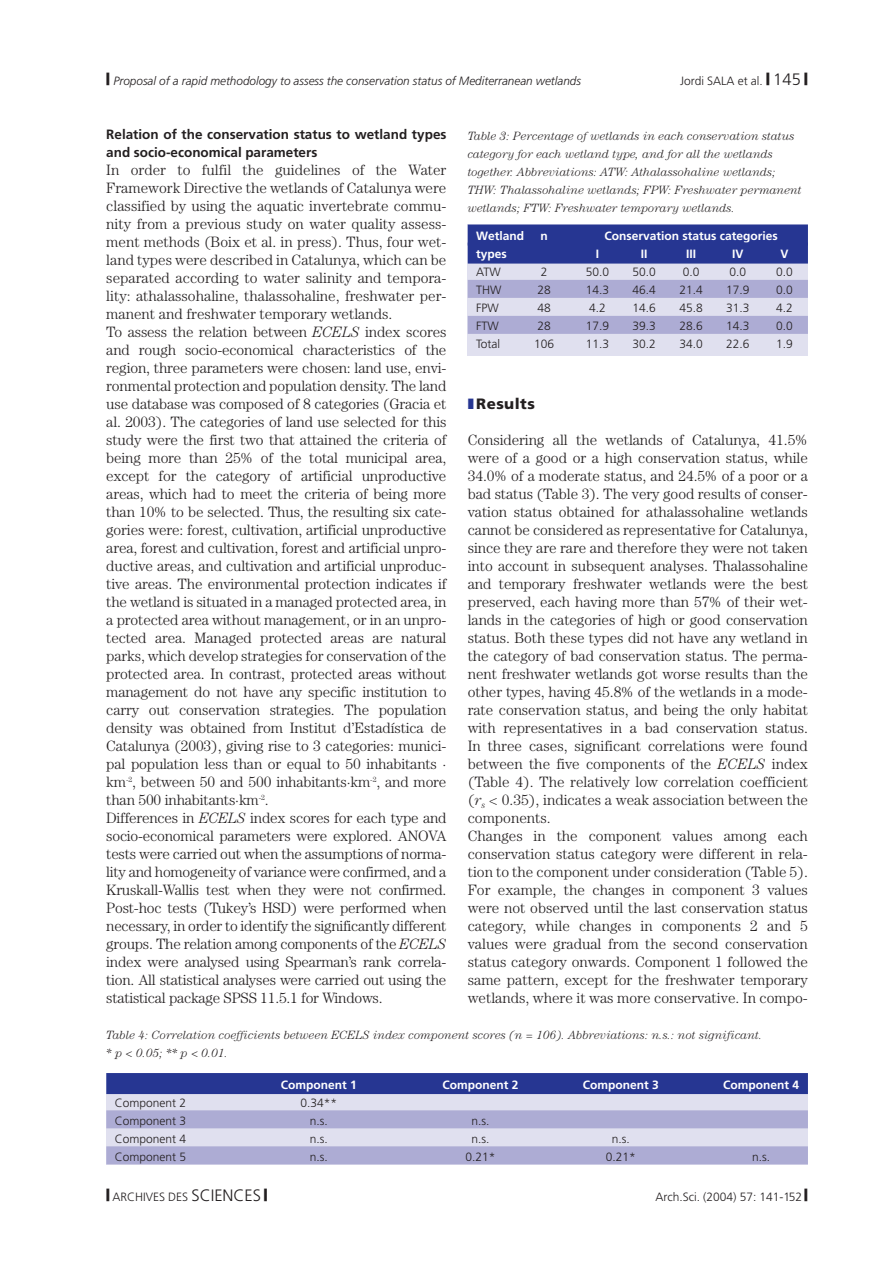
<style>
.page{position:relative;width:893px;height:1263px;background:#fff}
.page>*{position:absolute;margin:0;border:0;box-sizing:border-box;transform-origin:0 0}
.t1{font:300 15px/18px "Century";letter-spacing:-.005em;color:#231f20}
.t2{font:900 15px "Frutiger";letter-spacing:.03em;color:#231f20}
.t3{font:700 13.5px/18px "Frutiger";color:#231f20}
.t4{font:italic 300 12px/18px "Century";color:#231f20}
.t5{font:300 12px "Frutiger";color:#231f20}
.t6{font:700 12px "Frutiger";color:#fff}
.t7{font:italic 300 12px "Frutiger";color:#231f20}
.s1{font-weight:900;font-style:normal;font-size:16.5px}
.s2{font-weight:900;font-size:16.5px}
.s3{font-size:16.5px}
.s4{font-style:italic}
.s5{color:#263692}
</style>
<div class="page">
<div style="left:106px;top:1073px;width:702px;height:91px;background:#e0e0ef"></div>
<div style="left:106px;top:1073px;width:702px;height:21px;background:#263692"></div>
<div style="left:106px;top:1110px;width:702px;height:18px;background:#adacd4"></div>
<div style="left:106px;top:1146px;width:702px;height:18px;background:#adacd4"></div>
<div style="left:468px;top:225px;width:340px;height:131px;background:#e0e0ef"></div>
<div style="left:468px;top:225px;width:340px;height:21px;background:#263692"></div>
<div style="left:468px;top:243px;width:340px;height:21px;background:#263692"></div>
<div style="left:468px;top:280px;width:340px;height:18px;background:#adacd4"></div>
<div style="left:468px;top:316px;width:340px;height:18px;background:#adacd4"></div>
<p class="t7" style="left:106px;top:76px;width:476px"><span class="s1">|</span> Proposal of a rapid methodology to assess the conservation status of Mediterranean wetlands</p>
<p class="t5" style="left:680px;top:76px;width:129px">Jordi SALA et al. <span class="s2">|</span> <span class="s3">145</span> <span class="s2">|</span></p>
<p class="t3" style="left:106px;top:126px;width:342px">Relation of the conservation status to wetland types and socio-economical parameters</p>
<p class="t1" style="left:106px;top:162px;width:342px">In order to fulfil the guidelines of the Water Framework Directive the wetlands of Catalunya were classified by using the aquatic invertebrate commu&shy;nity from a previous study on water quality assess&shy;ment methods (Boix et al. in press). Thus, four wet&shy;land types were described in Catalunya, which can be separated according to water salinity and tempora&shy;lity: athalassohaline, thalassohaline, freshwater per&shy;manent and freshwater temporary wetlands.<br>To assess the relation between <span class="s4">ECELS</span> index scores and rough socio-economical characteristics of the region, three parameters were chosen: land use, envi&shy;ronmental protection and population density. The land use database was composed of 8 categories (Gracia et al. 2003). The categories of land use selected for this study were the first two that attained the criteria of being more than 25% of the total municipal area, except for the category of artificial unproductive areas, which had to meet the criteria of being more than 10% to be selected. Thus, the resulting six cate&shy;gories were: forest, cultivation, artificial unproductive area, forest and cultivation, forest and artificial unpro&shy;ductive areas, and cultivation and artificial unproduc&shy;tive areas. The environmental protection indicates if the wetland is situated in a managed protected area, in a protected area without management, or in an unpro&shy;tected area. Managed protected areas are natural parks, which develop strategies for conservation of the protected area. In contrast, protected areas without management do not have any specific institution to carry out conservation strategies. The population density was obtained from Institut d’Estadística de Catalunya (2003), giving rise to 3 categories: munici&shy;pal population less than or equal to 50 inhabitants · km<sup>-2</sup>, between 50 and 500 inhabitants·km<sup>-2</sup>, and more than 500 inhabitants·km<sup>-2</sup>.<br>Differences in <span class="s4">ECELS</span> index scores for each type and socio-economical parameters were explored. ANOVA tests were carried out when the assumptions of norma&shy;lity and homogeneity of variance were confirmed, and a Kruskall-Wallis test when they were not confirmed.<br>Post-hoc tests (Tukey’s HSD) were performed when necessary, in order to identify the significantly different groups. The relation among components of the <span class="s4">ECELS </span>index were analysed using Spearman’s rank correla&shy;tion. All statistical analyses were carried out using the statistical package SPSS 11.5.1 for Windows.</p>
<p class="t4" style="left:468px;top:128px;width:335px">Table 3: Percentage of wetlands in each conservation status category for each wetland type, and for all the wetlands together. Abbreviations: ATW: Athalassohaline wetlands; THW: Thalassohaline wetlands; FPW: Freshwater permanent wetlands; FTW: Freshwater temporary wetlands.</p>
<p class="t6" style="left:476px;top:231px;width:49px">Wetland</p>
<p class="t6" style="left:541px;top:231px;width:9px">n</p>
<p class="t6" style="left:604px;top:231px;width:175px">Conservation status categories</p>
<p class="t6" style="left:476px;top:249px;width:32px">types</p>
<p class="t6" style="left:596px;top:249px;width:5px">I</p>
<p class="t6" style="left:641px;top:249px;width:8px">II</p>
<p class="t6" style="left:686px;top:249px;width:12px">III</p>
<p class="t6" style="left:732px;top:249px;width:13px">IV</p>
<p class="t6" style="left:780px;top:249px;width:10px">V</p>
<p class="t5" style="left:476px;top:267px;width:26px">ATW</p>
<p class="t5" style="left:541px;top:267px;width:8px">2</p>
<p class="t5" style="left:586px;top:267px;width:25px">50.0</p>
<p class="t5" style="left:632px;top:267px;width:25px">50.0</p>
<p class="t5" style="left:683px;top:267px;width:18px">0.0</p>
<p class="t5" style="left:729px;top:267px;width:18px">0.0</p>
<p class="t5" style="left:776px;top:267px;width:18px">0.0</p>
<p class="t5" style="left:476px;top:285px;width:27px">THW</p>
<p class="t5" style="left:538px;top:285px;width:15px">28</p>
<p class="t5" style="left:586px;top:285px;width:25px">14.3</p>
<p class="t5" style="left:632px;top:285px;width:25px">46.4</p>
<p class="t5" style="left:679px;top:285px;width:25px">21.4</p>
<p class="t5" style="left:726px;top:285px;width:25px">17.9</p>
<p class="t5" style="left:776px;top:285px;width:18px">0.0</p>
<p class="t5" style="left:476px;top:303px;width:24px">FPW</p>
<p class="t5" style="left:538px;top:303px;width:15px">48</p>
<p class="t5" style="left:589px;top:303px;width:18px">4.2</p>
<p class="t5" style="left:632px;top:303px;width:25px">14.6</p>
<p class="t5" style="left:679px;top:303px;width:25px">45.8</p>
<p class="t5" style="left:726px;top:303px;width:25px">31.3</p>
<p class="t5" style="left:776px;top:303px;width:18px">4.2</p>
<p class="t5" style="left:476px;top:321px;width:24px">FTW</p>
<p class="t5" style="left:538px;top:321px;width:15px">28</p>
<p class="t5" style="left:586px;top:321px;width:25px">17.9</p>
<p class="t5" style="left:632px;top:321px;width:25px">39.3</p>
<p class="t5" style="left:679px;top:321px;width:25px">28.6</p>
<p class="t5" style="left:726px;top:321px;width:25px">14.3</p>
<p class="t5" style="left:776px;top:321px;width:18px">0.0</p>
<p class="t5" style="left:476px;top:339px;width:25px">Total</p>
<p class="t5" style="left:534px;top:339px;width:22px">106</p>
<p class="t5" style="left:586px;top:339px;width:25px">11.3</p>
<p class="t5" style="left:632px;top:339px;width:25px">30.2</p>
<p class="t5" style="left:679px;top:339px;width:25px">34.0</p>
<p class="t5" style="left:726px;top:339px;width:25px">22.6</p>
<p class="t5" style="left:776px;top:339px;width:18px">1.9</p>
<p class="t2" style="left:468px;top:398px;width:69px"><span class="s5">❚</span>Results</p>
<p class="t1" style="left:468px;top:432px;width:342px">Considering all the wetlands of Catalunya, 41.5% were of a good or a high conservation status, while 34.0% of a moderate status, and 24.5% of a poor or a bad status (Table 3). The very good results of conser&shy;vation status obtained for athalassohaline wetlands cannot be considered as representative for Catalunya, since they are rare and therefore they were not taken into account in subsequent analyses. Thalassohaline and temporary freshwater wetlands were the best preserved, each having more than 57% of their wet&shy;lands in the categories of high or good conservation status. Both these types did not have any wetland in the category of bad conservation status. The perma&shy;nent freshwater wetlands got worse results than the other types, having 45.8% of the wetlands in a mode&shy;rate conservation status, and being the only habitat with representatives in a bad conservation status.<br>In three cases, significant correlations were found between the five components of the <span class="s4">ECELS</span> index (Table 4). The relatively low correlation coefficient (<span class="s4">r</span><sub>s</sub> &lt; 0.35), indicates a weak association between the components.<br>Changes in the component values among each conservation status category were different in rela&shy;tion to the component under consideration (Table 5).<br>For example, the changes in component 3 values were not observed until the last conservation status category, while changes in components 2 and 5 values were gradual from the second conservation status category onwards. Component 1 followed the same pattern, except for the freshwater temporary wetlands, where it was more conservative. In compo-</p>
<p class="t4" style="left:106px;top:1027px;width:657px">Table 4: Correlation coefficients between ECELS index component scores (n = 106). Abbreviations: n.s.: not significant. * p &lt; 0.05; ** p &lt; 0.01.</p>
<p class="t6" style="left:281px;top:1080px;width:77px">Component 1</p>
<p class="t6" style="left:442px;top:1080px;width:77px">Component 2</p>
<p class="t6" style="left:583px;top:1080px;width:77px">Component 3</p>
<p class="t6" style="left:723px;top:1080px;width:77px">Component 4</p>
<p class="t5" style="left:115px;top:1098px;width:73px">Component 2</p>
<p class="t5" style="left:301px;top:1098px;width:38px">0.34**</p>
<p class="t5" style="left:115px;top:1116px;width:73px">Component 3</p>
<p class="t5" style="left:310px;top:1116px;width:20px">n.s.</p>
<p class="t5" style="left:471px;top:1116px;width:20px">n.s.</p>
<p class="t5" style="left:115px;top:1134px;width:73px">Component 4</p>
<p class="t5" style="left:310px;top:1134px;width:20px">n.s.</p>
<p class="t5" style="left:471px;top:1134px;width:20px">n.s.</p>
<p class="t5" style="left:612px;top:1134px;width:20px">n.s.</p>
<p class="t5" style="left:115px;top:1152px;width:73px">Component 5</p>
<p class="t5" style="left:310px;top:1152px;width:20px">n.s.</p>
<p class="t5" style="left:465px;top:1152px;width:32px">0.21*</p>
<p class="t5" style="left:606px;top:1152px;width:32px">0.21*</p>
<p class="t5" style="left:752px;top:1152px;width:20px">n.s.</p>
<p class="t5" style="left:106px;top:1192px;width:163px"><span class="s2">|</span> ARCHIVES DES <span class="s3">SCIENCES</span> <span class="s2">|</span></p>
<p class="t5" style="left:656px;top:1192px;width:154px">Arch.Sci. (2004) 57: 141-152 <span class="s2">|</span></p>
</div>
